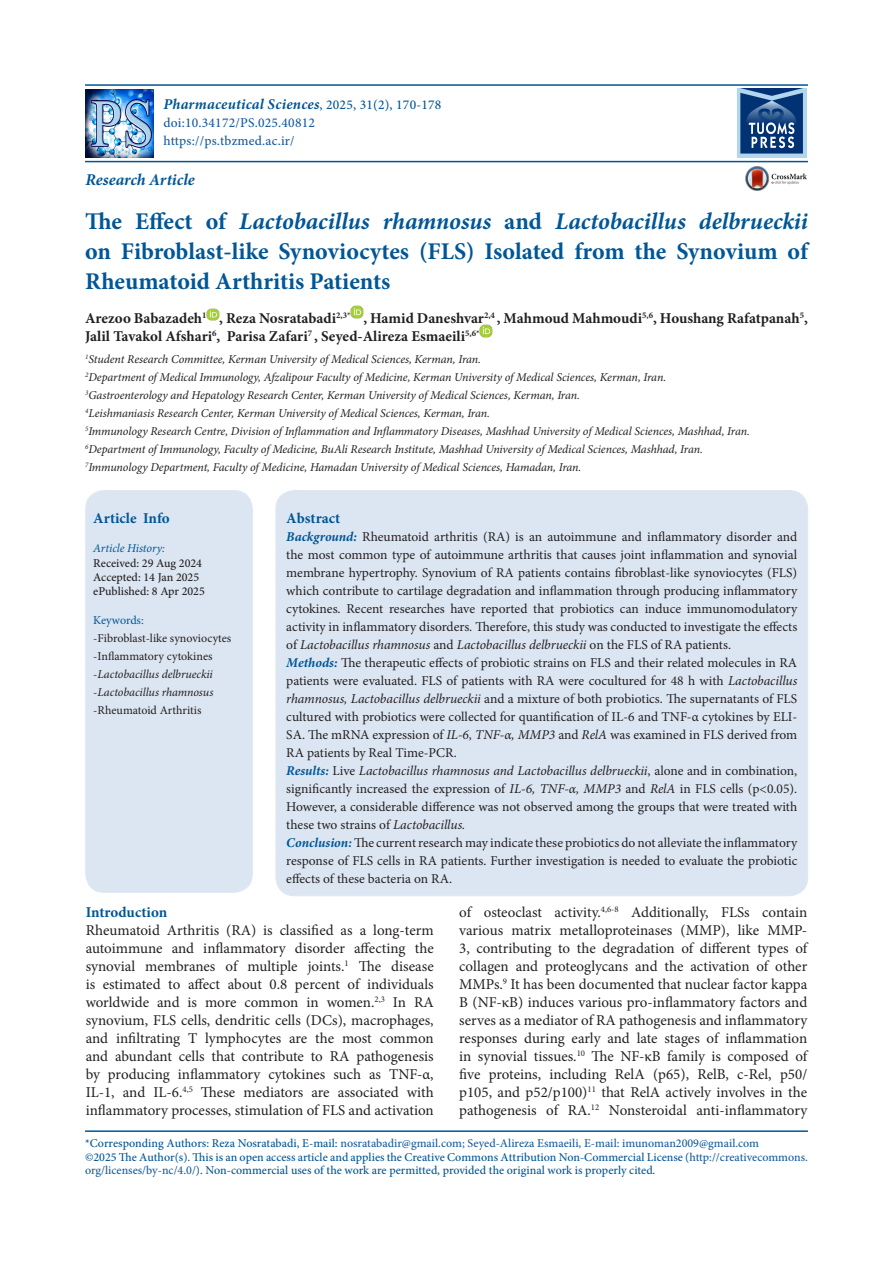
<style>
.page{position:relative;width:893px;height:1263px;background:#fff}
.page>*{position:absolute;margin:0;border:0;box-sizing:border-box;transform-origin:0 0}
.t1{font:700 24px/30px "Minion Pro";color:#005696;text-align:justify}
.t2{font:italic 700 16.5px "Minion Pro";color:#005696}
.t3{font:15px/18px "Minion Pro";color:#231f20;text-align:justify}
.t4{font:700 15px/18px "Minion Pro";color:#231f20}
.t5{font:italic 700 15px "Minion Pro";letter-spacing:.015em;color:#005696}
.List_Paragraph{font:700 15px "Minion Pro";color:#005696}
.t6{font:13.5px/18px "Minion Pro";color:#231f20}
.t7{font:500 13.5px/18px "Minion Pro";letter-spacing:.015em;color:#175d9e}
.t8{font:italic 12px/18px "Minion Pro";letter-spacing:-.01em;color:#231f20}
.t9{font:500 12px/13.5px "Minion Pro";color:#005696}
.t10{font:12px/18px "Minion Pro";color:#231f20}
.t11{font:500 12px/14.4px "Minion Pro";color:#231f20}
.t12{font:italic 12px "Minion Pro";letter-spacing:-.01em;color:#005696}
.t13{font:12px "Minion Pro";letter-spacing:-.01em;color:#005696}
.s1{font-weight:500;font-style:normal;font-size:13.5px}
.s2{font-style:italic}
.s3{font-weight:700;font-style:italic;color:#005696}
.s4{color:#175d9e}
</style>
<div class="page">
<hr style="left:85px;top:84px;width:723px;height:2px;background:#005696">
<hr style="left:85px;top:1130px;width:723px;height:2px;background:#005696">
<svg style="left:207px;top:308px;width:12px;height:13px"></svg>
<svg style="left:351px;top:305px;width:12px;height:13px"></svg>
<svg style="left:480px;top:324px;width:12px;height:13px"></svg>
<img style="left:746px;top:167px;width:60px;height:23px">
<hr style="left:85px;top:161px;width:723px;height:1px;background:#005696">
<div style="left:276px;top:491px;width:531px;height:404px;background:#dce6f2;border-radius:18px"></div>
<div style="left:86px;top:491px;width:166px;height:401px;background:#dce6f2;border-radius:18px"></div>
<div style="left:86px;top:491px;width:166px;height:400px;border:1px solid #dce6f2;border-radius:18px"></div>
<img style="left:85px;top:89px;width:68px;height:68px">
<img style="left:737px;top:89px;width:69px;height:68px">
<p class="t5" style="left:163px;top:94px;width:279px">Pharmaceutical Sciences<span class="s1">, 2025, 31(2), 170-178</span></p>
<p class="t7" style="left:163px;top:114px;width:153px">doi:10.34172/PS.025.40812 https://ps.tbzmed.ac.ir/</p>
<p class="t2" style="left:86px;top:168px;width:111px">Research Article</p>
<h1 class="t1" style="left:85px;top:206px;width:724px">The Effect of <span class="s2">Lactobacillus rhamnosus</span> and <span class="s2">Lactobacillus delbrueckii </span>on Fibroblast-like Synoviocytes (FLS) Isolated from the Synovium of Rheumatoid Arthritis Patients</h1>
<p class="t4" style="left:85px;top:309px;width:724px">Arezoo Babazadeh<sup>1</sup> , Reza Nosratabadi<sup>2,3*</sup> , Hamid Daneshvar<sup>2,4</sup> , Mahmoud Mahmoudi<sup>5,6</sup>, Houshang Rafatpanah<sup>5</sup>,<br>Jalil Tavakol Afshari<sup>6</sup>, Parisa Zafari<sup>7</sup> , Seyed-Alireza Esmaeili<sup>5,6*</sup></p>
<p class="t8" style="left:85px;top:351px;width:666px"><sup>1</sup>Student Research Committee, Kerman University of Medical Sciences, Kerman, Iran.<br><sup>2</sup>Department of Medical Immunology, Afzalipour Faculty of Medicine, Kerman University of Medical Sciences, Kerman, Iran.<br><sup>3</sup>Gastroenterology and Hepatology Research Center, Kerman University of Medical Sciences, Kerman, Iran.<br><sup>4</sup>Leishmaniasis Research Center, Kerman University of Medical Sciences, Kerman, Iran.<br><sup>5</sup>Immunology Research Centre, Division of Inflammation and Inflammatory Diseases, Mashhad University of Medical Sciences, Mashhad, Iran.<br><sup>6</sup>Department of Immunology, Faculty of Medicine, BuAli Research Institute, Mashhad University of Medical Sciences, Mashhad, Iran.<br><sup>7</sup>Immunology Department, Faculty of Medicine, Hamadan University of Medical Sciences, Hamadan, Iran.</p>
<p class="List_Paragraph" style="left:286px;top:508px;width:55px">Abstract</p>
<p class="t6" style="left:286px;top:528px;width:513px"><span class="s3">Background:</span> Rheumatoid arthritis (RA) is an autoimmune and inflammatory disorder and the most common type of autoimmune arthritis that causes joint inflammation and synovial membrane hypertrophy. Synovium of RA patients contains fibroblast-like synoviocytes (FLS) which contribute to cartilage degradation and inflammation through producing inflammatory cytokines. Recent researches have reported that probiotics can induce immunomodulatory activity in inflammatory disorders<span class="s2">.</span> Therefore, this study was conducted to investigate the effects of <span class="s2">Lactobacillus rhamnosus</span> and <span class="s2">Lactobacillus delbrueckii</span> on the FLS of RA patients.<br><span class="s3">Methods:</span> The therapeutic effects of probiotic strains on FLS and their related molecules in RA patients were evaluated. FLS of patients with RA were cocultured for 48 h with <span class="s2">Lactobacillus rhamnosus, Lactobacillus delbrueckii</span> and a mixture of both probiotics. The supernatants of FLS cultured with probiotics were collected for quantification of IL-6 and TNF-α cytokines by ELI-SA. The mRNA expression of <span class="s2">IL-6, TNF-α, MMP3</span> and <span class="s2">RelA</span> was examined in FLS derived from RA patients by Real Time-PCR.<br><span class="s3">Results:</span> Live <span class="s2">Lactobacillus rhamnosus and Lactobacillus delbrueckii</span>, alone and in combination, significantly increased the expression of <span class="s2">IL-6, TNF-α, MMP3</span> and <span class="s2">RelA</span> in FLS cells (p&lt;0.05).<br>However, a considerable difference was not observed among the groups that were treated with these two strains of <span class="s2">Lactobacillus.<br></span><span class="s3">Conclusion:</span> The current research may indicate these probiotics do not alleviate the inflammatory response of FLS cells in RA patients. Further investigation is needed to evaluate the probiotic effects of these bacteria on RA.</p>
<p class="List_Paragraph" style="left:93px;top:508px;width:78px">Article Info</p>
<p class="t12" style="left:93px;top:540px;width:73px">Article History:</p>
<p class="t11" style="left:93px;top:555px;width:113px">Received: 29 Aug 2024<br>Accepted: 14 Jan 2025 ePublished: 8 Apr 2025</p>
<p class="t13" style="left:93px;top:612px;width:52px">Keywords:</p>
<p class="t10" style="left:93px;top:629px;width:139px">-Fibroblast-like synoviocytes -Inflammatory cytokines -<span class="s2">Lactobacillus delbrueckii </span>-<span class="s2">Lactobacillus rhamnosus </span>-Rheumatoid Arthritis</p>
<p class="List_Paragraph" style="left:86px;top:902px;width:83px">Introduction</p>
<p class="t3" style="left:86px;top:921px;width:350px">Rheumatoid Arthritis (RA) is classified as a long-term autoimmune and inflammatory disorder affecting the synovial membranes of multiple joints.<sup>1</sup> The disease is estimated to affect about 0.8 percent of individuals worldwide and is more common in women.<sup>2,3</sup> In RA synovium, FLS cells, dendritic cells (DCs), macrophages, and infiltrating T lymphocytes are the most common and abundant cells that contribute to RA pathogenesis by producing inflammatory cytokines such as TNF-α, IL-1, and IL-6.<sup>4,5</sup> These mediators are associated with inflammatory processes, stimulation of FLS and activation</p>
<p class="t3" style="left:459px;top:903px;width:350px">of osteoclast activity.<sup>4,6-8</sup> Additionally, FLSs contain various matrix metalloproteinases (MMP), like MMP-3, contributing to the degradation of different types of collagen and proteoglycans and the activation of other MMPs.<sup>9</sup> It has been documented that nuclear factor kappa B (NF-κB) induces various pro-inflammatory factors and serves as a mediator of RA pathogenesis and inflammatory responses during early and late stages of inflammation in synovial tissues.<sup>10</sup> The NF-κB family is composed of five proteins, including RelA (p65), RelB, c-Rel, p50/ p105, and p52/p100)<sup>11</sup> that RelA actively involves in the pathogenesis of RA.<sup>12</sup> Nonsteroidal anti-inflammatory</p>
<p class="t9" style="left:85px;top:1137px;width:724px">*Corresponding Authors: Reza Nosratabadi, E-mail: <span class="s4">nosratabadir@gmail.com; Seyed-Alireza Esmaeili, E-mail: imunoman2009@gmail.com<br></span>©2025 The Author(s). This is an open access article and applies the Creative Commons Attribution Non-Commercial License (<span class="s4">http://creativecommons. org/licenses/by-nc/4.0/</span>). Non-commercial uses of the work are permitted, provided the original work is properly cited.</p>
</div>
